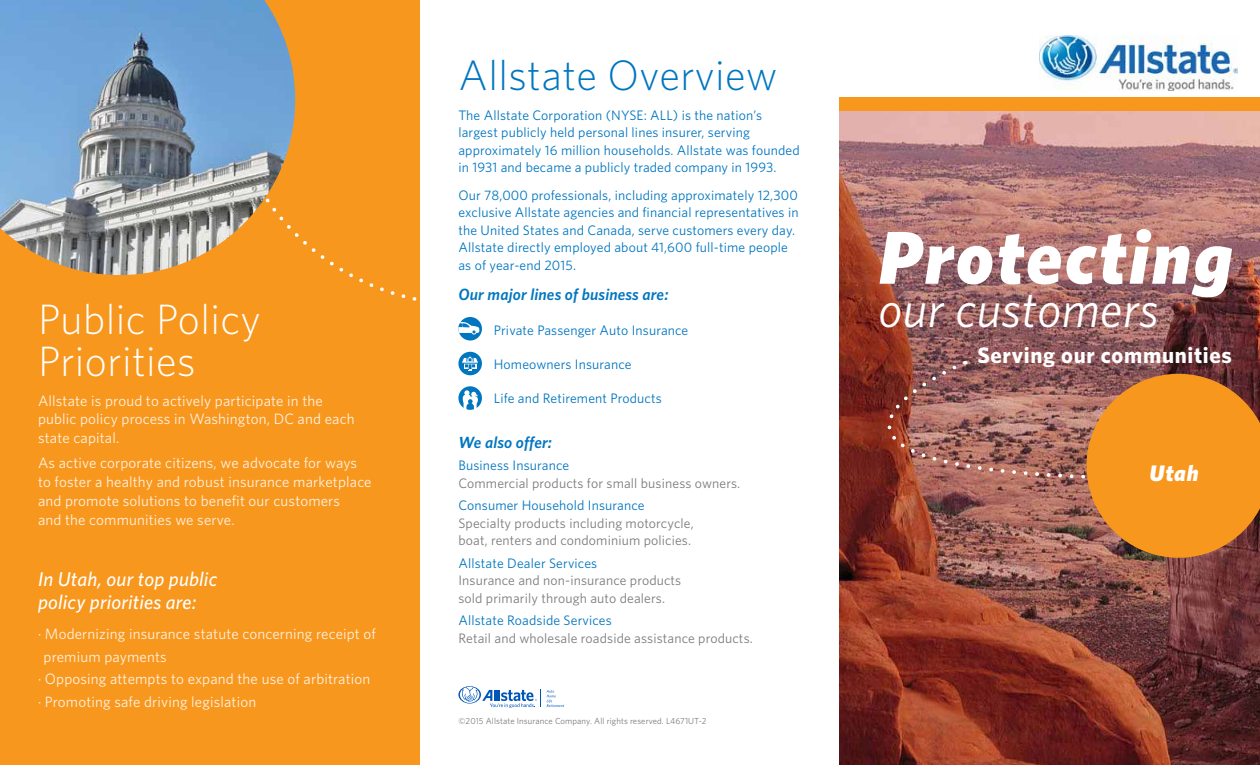
<style>
.page{position:relative;width:1260px;height:765px;background:#fff}
.page>*{position:absolute;margin:0;border:0;box-sizing:border-box;transform-origin:0 0}
.t1{font:italic 900 75px "Whitney";letter-spacing:.03em;color:#fff}
.t2{font:italic 50px "Whitney";letter-spacing:.01em;color:#fff}
.t3{font:300 42.5px/42.5px "Whitney";letter-spacing:.01em;color:#fff}
.t4{font:300 42.5px "Whitney";letter-spacing:.01em;color:#0076c0}
.t5{font:700 22.5px "Whitney";letter-spacing:.03em;color:#fff}
.t6{font:italic 900 22.5px "Whitney";color:#fff}
.t7{font:italic 500 20px/23.8px "Whitney";letter-spacing:.01em;color:#fff}
.t8{font:italic 600 16.25px "Whitney";letter-spacing:.01em;color:#0076c0}
.t9{font:15px/18.8px "Whitney";letter-spacing:.01em;color:#fff1e2}
.t10{font:13.75px/17.5px "Whitney";letter-spacing:.01em;color:#0076c0}
.t11{font:13.75px/17.5px "Whitney";letter-spacing:.01em;color:#7c7c81}
.t12{font:8.75px "Whitney";letter-spacing:.01em;color:#7c7c81}
</style>
<div class="page">
<img style="left:840px;top:110px;width:420px;height:655px">
<img style="left:1040px;top:35px;width:198px;height:55px">
<img style="left:839px;top:361px;width:421px;height:274px">
<div style="left:0;top:0;width:420px;height:765px;background:#f8971d"></div>
<img style="left:0;top:0;width:295px;height:275px">
<div style="left:840px;top:97px;width:420px;height:13px;background:#f8971d"></div>
<svg style="left:547px;top:690px;width:17px;height:17px"></svg>
<svg style="left:458px;top:686px;width:83px;height:22px"></svg>
<div style="left:458px;top:352px;width:24px;height:23px;background:#0076c0;border-radius:50%"></div>
<svg style="left:461px;top:355px;width:18px;height:17px"></svg>
<svg style="left:458px;top:317px;width:24px;height:24px"></svg>
<svg style="left:458px;top:386px;width:24px;height:24px"></svg>
<svg style="left:462px;top:390px;width:16px;height:20px"></svg>
<svg style="left:458px;top:322px;width:22px;height:13px"></svg>
<h3 class="t3" style="left:38px;top:296px;width:224px">Public Policy<br>Priorities</h3>
<p class="t9" style="left:38px;top:391px;width:318px">Allstate is proud to actively participate in the public policy process in Washington, DC and each state capital.</p>
<p class="t9" style="left:38px;top:453px;width:335px">As active corporate citizens, we advocate for ways to foster a healthy and robust insurance marketplace and promote solutions to benefit our customers<br>and the communities we serve.</p>
<h3 class="t7" style="left:38px;top:567px;width:181px">In Utah, our top public policy priorities are:</h3>
<p class="t9" style="left:38px;top:624px;width:340px">∙ Modernizing insurance statute concerning receipt of</p>
<p class="t9" style="left:44px;top:647px;width:125px">premium payments</p>
<p class="t9" style="left:38px;top:669px;width:334px">∙ Opposing attempts to expand the use of arbitration</p>
<p class="t9" style="left:38px;top:692px;width:220px">∙ Promoting safe driving legislation</p>
<h3 class="t4" style="left:458px;top:47px;width:320px">Allstate Overview</h3>
<p class="t10" style="left:458px;top:106px;width:343px">The Allstate Corporation (NYSE: ALL) is the nation’s largest publicly held personal lines insurer, serving approximately 16 million households. Allstate was founded in 1931 and became a publicly traded company in 1993.</p>
<p class="t10" style="left:458px;top:186px;width:342px">Our 78,000 professionals, including approximately 12,300 exclusive Allstate agencies and financial representatives in the United States and Canada, serve customers every day.<br>Allstate directly employed about 41,600 full-time people as of year-end 2015.</p>
<p class="t8" style="left:458px;top:283px;width:211px">Our major lines of business are:</p>
<p class="t10" style="left:494px;top:321px;width:196px">Private Passenger Auto Insurance</p>
<p class="t10" style="left:494px;top:355px;width:139px">Homeowners Insurance</p>
<p class="t10" style="left:494px;top:389px;width:169px">Life and Retirement Products</p>
<p class="t8" style="left:458px;top:431px;width:95px">We also offer:</p>
<p class="t10" style="left:458px;top:456px;width:112px">Business Insurance</p>
<p class="t11" style="left:458px;top:474px;width:283px">Commercial products for small business owners.</p>
<p class="t10" style="left:458px;top:496px;width:188px">Consumer Household Insurance</p>
<p class="t11" style="left:458px;top:514px;width:237px">Specialty products including motorcycle, boat, renters and condominium policies.</p>
<p class="t10" style="left:458px;top:554px;width:140px">Allstate Dealer Services</p>
<p class="t11" style="left:458px;top:571px;width:224px">Insurance and non-insurance products sold primarily through auto dealers.</p>
<p class="t10" style="left:458px;top:611px;width:155px">Allstate Roadside Services</p>
<p class="t11" style="left:458px;top:629px;width:296px">Retail and wholesale roadside assistance products.</p>
<p class="t12" style="left:458px;top:715px;width:250px">©2015 Allstate Insurance Company. All rights reserved. L4671UT-2</p>
<h1 class="t1" style="left:878px;top:207px;width:356px">Protecting</h1>
<h2 class="t2" style="left:878px;top:277px;width:281px">our customers</h2>
<h3 class="t5" style="left:977px;top:340px;width:256px">Serving our communities</h3>
<h3 class="t6" style="left:1150px;top:458px;width:51px">Utah</h3>
</div>
